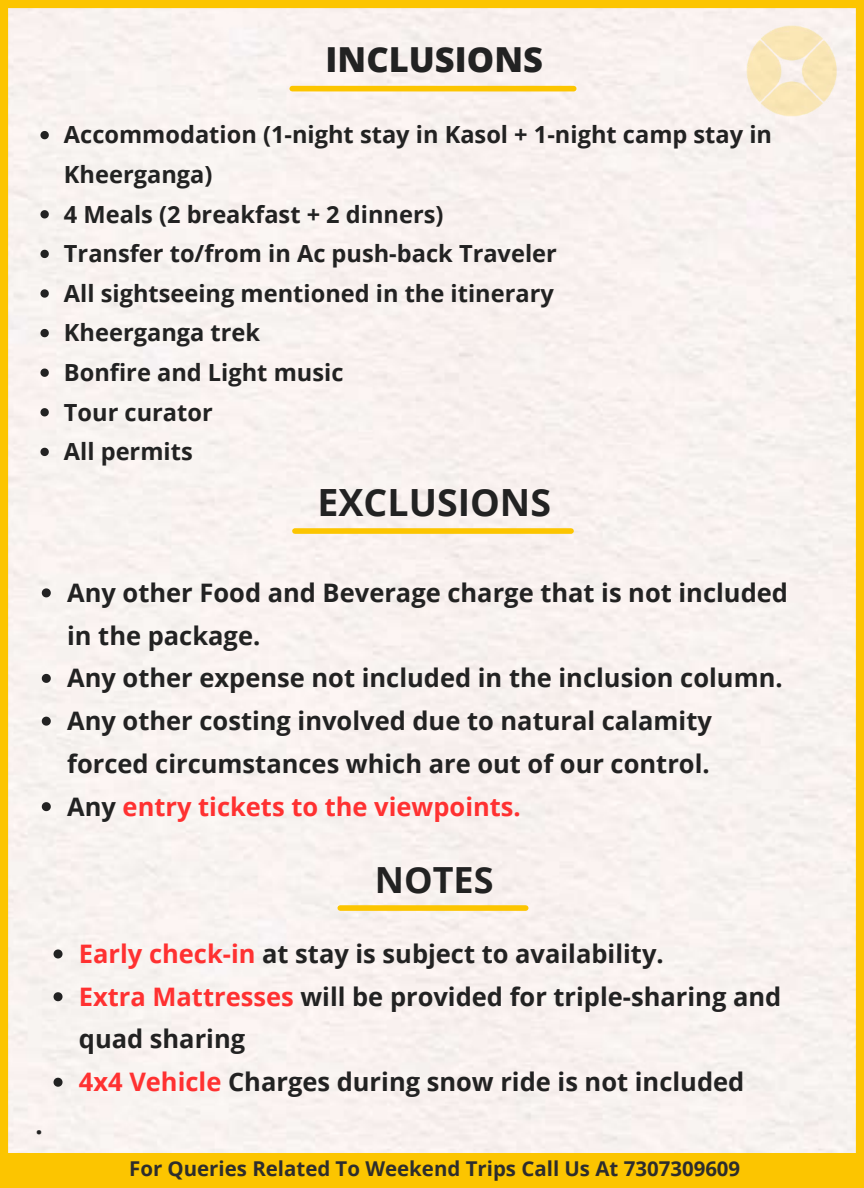
<style>
.page{position:relative;width:864px;height:1188px;background:#f9f2ef}
.page>*{position:absolute;margin:0;border:0;box-sizing:border-box;transform-origin:0 0}
.t1{font:700 37.5px "Open Sans";color:#222}
.t2{font:700 36px "Open Sans";color:#222}
.t3{font:800 34.5px "Open Sans";color:#222}
.t4{font:700 25.5px/42.8px "Open Sans";color:#222}
.t5{font:700 23.55px/39.6px "Open Sans";color:#222}
.t6{font:700 20.4px "Open Sans";color:#2d2d2d}
.s1{color:#ff3131}
</style>
<div class="page">
<div style="left:292px;top:86px;width:282px;height:5px;background:#fcc500"></div>
<div style="left:295px;top:528px;width:276px;height:6px;background:#fcc500"></div>
<svg style="left:40px;top:131px;width:9px;height:8px"></svg>
<svg style="left:40px;top:210px;width:9px;height:8px"></svg>
<svg style="left:40px;top:250px;width:9px;height:8px"></svg>
<svg style="left:40px;top:289px;width:9px;height:9px"></svg>
<svg style="left:40px;top:329px;width:9px;height:8px"></svg>
<svg style="left:40px;top:369px;width:9px;height:8px"></svg>
<svg style="left:40px;top:408px;width:9px;height:8px"></svg>
<svg style="left:40px;top:448px;width:9px;height:8px"></svg>
<svg style="left:42px;top:588px;width:9px;height:9px"></svg>
<svg style="left:42px;top:674px;width:9px;height:9px"></svg>
<svg style="left:42px;top:717px;width:9px;height:9px"></svg>
<svg style="left:42px;top:802px;width:9px;height:9px"></svg>
<img style="left:743px;top:23px;width:98px;height:97px">
<div style="left:0;top:1153px;width:860px;height:35px;background:#fcc500"></div>
<svg style="left:54px;top:949px;width:9px;height:9px"></svg>
<svg style="left:54px;top:992px;width:9px;height:9px"></svg>
<svg style="left:54px;top:1078px;width:9px;height:9px"></svg>
<div style="left:340px;top:905px;width:186px;height:6px;background:#fcc500"></div>
<h3 class="t3" style="left:326px;top:35px;width:219px">INCLUSIONS</h3>
<p class="t5" style="left:64px;top:115px;width:710px">Accommodation (1-night stay in Kasol + 1-night camp stay in<br>Kheerganga)<br>4 Meals (2 breakfast + 2 dinners)<br>Transfer to/from in Ac push-back Traveler<br>All sightseeing mentioned in the itinerary<br>Kheerganga trek<br>Bonfire and Light music<br>Tour curator<br>All permits</p>
<h1 class="t1" style="left:318px;top:476px;width:235px">EXCLUSIONS</h1>
<p class="t4" style="left:36px;top:1103px;width:9px">.</p>
<p class="t4" style="left:67px;top:571px;width:722px">Any other Food and Beverage charge that is not included in the package.<br>Any other expense not included in the inclusion column.<br>Any other costing involved due to natural calamity forced circumstances which are out of our control.<br>Any <span class="s1">entry tickets to the viewpoints.</span></p>
<h2 class="t2" style="left:375px;top:855px;width:120px">NOTES</h2>
<p class="t4" style="left:79px;top:932px;width:704px"><span class="s1">Early check-in</span> at stay is subject to availability.<br><span class="s1">Extra Mattresses</span> will be provided for triple-sharing and quad sharing<br><span class="s1">4x4 Vehicle</span> Charges during snow ride is not included</p>
<p class="t6" style="left:129px;top:1154px;width:613px">For Queries Related To Weekend Trips Call Us At 7307309609</p>
</div>
